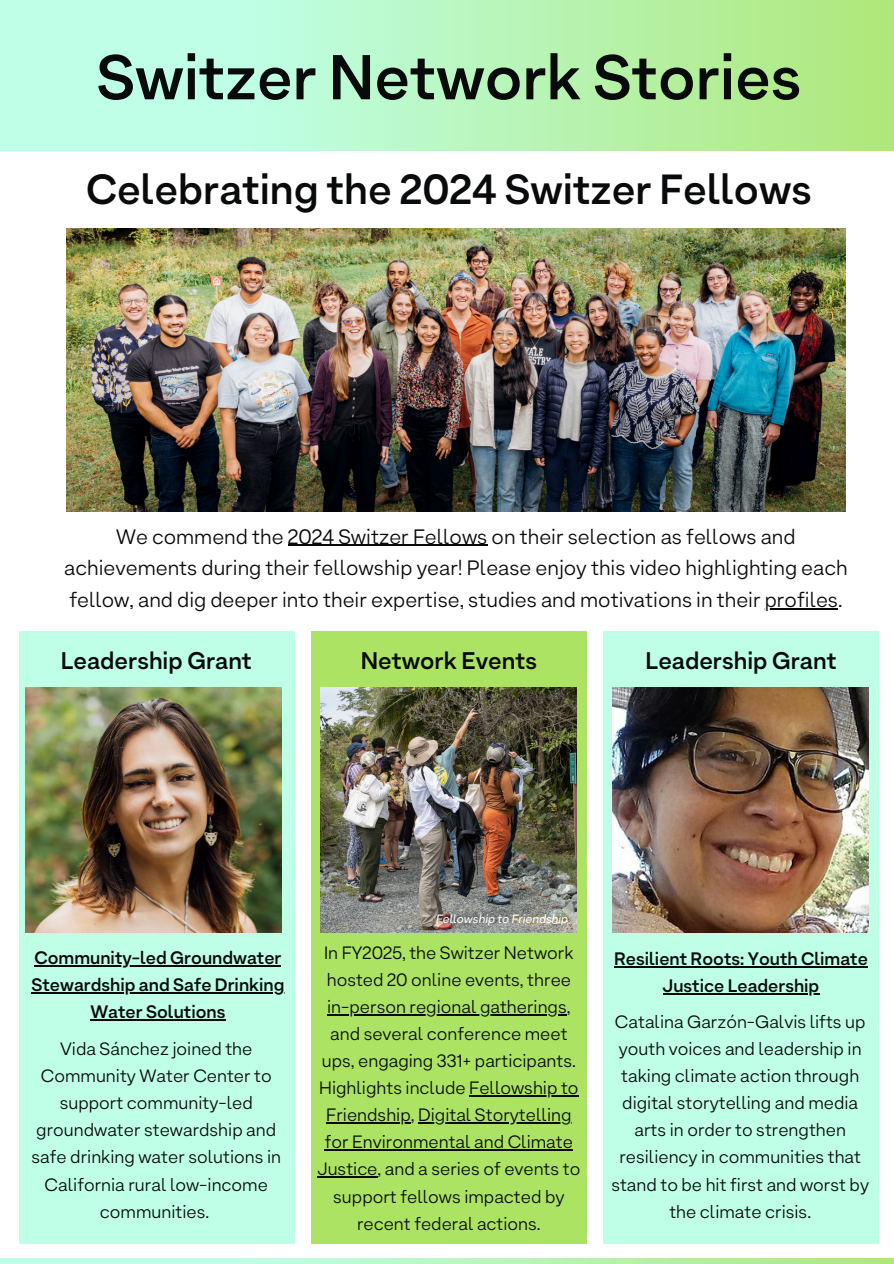
<style>
.page{position:relative;width:894px;height:1264px;background:#fff}
.page>*{position:absolute;margin:0;border:0;box-sizing:border-box;transform-origin:0 0}
.t1{font:600 63px "Armin Grotesk";color:#080a0b}
.t2{font:600 42px "Armin Grotesk";color:#080a0b}
.t3{font:600 24px "Armin Grotesk";color:#080a0b}
.t4{font:21px/31.5px "Armin Grotesk";color:#080a0b;text-align:center}
.t5{font:18px/27px "Armin Grotesk";color:#080a0b;text-align:center}
.t6{font:600 18px/27px "Armin Grotesk";color:#080a0b;text-align:center}
.t7{font:italic 12px "Armin Grotesk";color:#fff}
</style>
<div class="page">
<div style="left:19px;top:631px;width:275px;height:612px;background:#bfffe7"></div>
<div style="left:602px;top:631px;width:276px;height:612px;background:#bfffe7"></div>
<img style="left:612px;top:687px;width:255px;height:245px">
<img style="left:66px;top:228px;width:779px;height:284px">
<hr style="left:614px;top:966px;width:253px;height:1px;background:#080a0b">
<hr style="left:662px;top:993px;width:157px;height:1px;background:#080a0b">
<svg style="left:0;top:0;width:893px;height:151px;background:#b9f6be"></svg>
<hr style="left:287px;top:545px;width:200px;height:1px;background:#080a0b">
<hr style="left:764px;top:608px;width:73px;height:1px;background:#080a0b">
<hr style="left:34px;top:965px;width:247px;height:1px;background:#080a0b">
<hr style="left:31px;top:992px;width:253px;height:1px;background:#080a0b">
<hr style="left:90px;top:1019px;width:135px;height:1px;background:#080a0b">
<img style="left:26px;top:687px;width:255px;height:245px">
<div style="left:310px;top:631px;width:276px;height:612px;background:#ace363"></div>
<img style="left:320px;top:687px;width:256px;height:245px">
<hr style="left:327px;top:1014px;width:239px;height:1px;background:#080a0b">
<hr style="left:469px;top:1095px;width:109px;height:1px;background:#080a0b">
<hr style="left:326px;top:1122px;width:84px;height:1px;background:#080a0b">
<hr style="left:418px;top:1122px;width:153px;height:1px;background:#080a0b">
<hr style="left:325px;top:1149px;width:248px;height:1px;background:#080a0b">
<hr style="left:317px;top:1176px;width:60px;height:1px;background:#080a0b">
<svg style="left:0;top:1258px;width:893px;height:5px;background:#b9f6be"></svg>
<h1 class="t1" style="left:96px;top:39px;width:706px">Switzer Network Stories</h1>
<h2 class="t2" style="left:86px;top:164px;width:727px">Celebrating the 2024 Switzer Fellows</h2>
<p class="t4" style="left:64px;top:520px;width:784px">We commend the 2024 Switzer Fellows on their selection as fellows and achievements during their fellowship year! Please enjoy this video highlighting each fellow, and dig deeper into their expertise, studies and motivations in their profiles.</p>
<h3 class="t3" style="left:61px;top:646px;width:193px">Leadership Grant</h3>
<h3 class="t3" style="left:360px;top:646px;width:178px">Network Events</h3>
<h3 class="t3" style="left:645px;top:646px;width:193px">Leadership Grant</h3>
<p class="t6" style="left:31px;top:944px;width:254px">Community-led Groundwater<br>Stewardship and Safe Drinking<br>Water Solutions</p>
<p class="t5" style="left:32px;top:1035px;width:251px">Vida Sánchez joined the<br>Community Water Center to support community-led groundwater stewardship and safe drinking water solutions in<br>California rural low-income communities.</p>
<p class="t7" style="left:436px;top:911px;width:134px">Fellowship to Friendship</p>
<p class="t5" style="left:317px;top:939px;width:264px">In FY2025, the Switzer Network hosted 20 online events, three in-person regional gatherings, and several conference meet ups, engaging 331+ participants.<br>Highlights include Fellowship to<br>Friendship, Digital Storytelling for Environmental and Climate<br>Justice, and a series of events to support fellows impacted by recent federal actions.</p>
<p class="t6" style="left:614px;top:945px;width:255px">Resilient Roots: Youth Climate<br>Justice Leadership</p>
<p class="t5" style="left:611px;top:1008px;width:259px">Catalina Garzón-Galvis lifts up youth voices and leadership in taking climate action through digital storytelling and media arts in order to strengthen resiliency in communities that stand to be hit first and worst by the climate crisis.</p>
</div>
